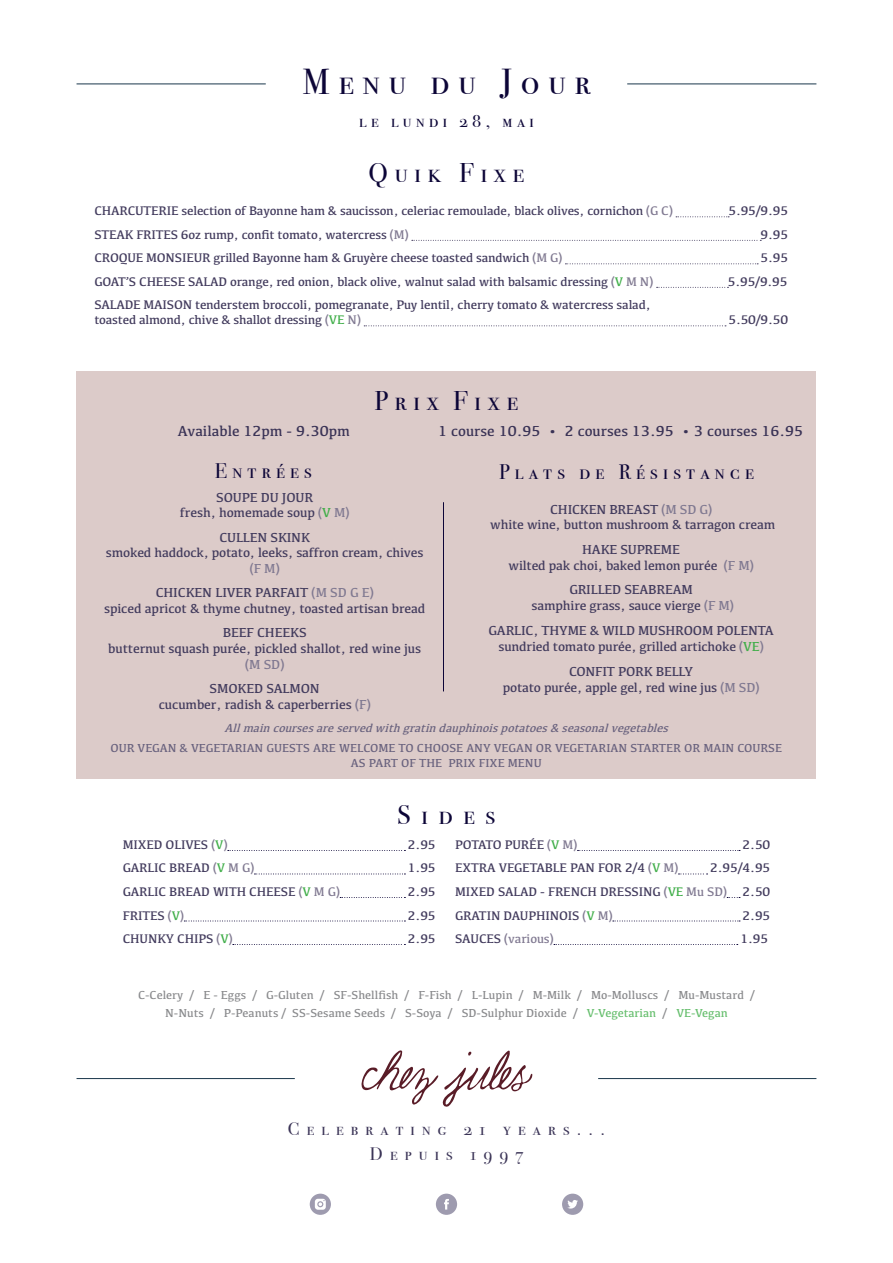
<style>
.page{position:relative;width:893px;height:1263px;background:#fff}
.page>*{position:absolute;margin:0;border:0;box-sizing:border-box;transform-origin:0 0}
.t1{font:36px "Bodoni Svty Two SCITCTT";letter-spacing:.25em;color:#0c0537}
.t2{font:27px "Bodoni Svty Two SCITCTT";letter-spacing:.25em;color:#0c0537}
.t3{font:21px "Bodoni Svty Two SCITCTT";letter-spacing:.25em;color:#0c0537}
.t4{font:18px "Bodoni Svty Two SCITCTT";letter-spacing:.4em;color:#3a3356}
.t5{font:18px "Bodoni Svty Two SCITCTT";letter-spacing:.25em;color:#0c0537}
.t6{font:15px "Kefa";color:#3a3356}
.t7{font:13.5px/15.8px "Kefa";letter-spacing:-.015em;color:#423b5d;text-align:center}
.t8{font:12.9px/15px "Kefa";letter-spacing:-.015em;color:#423b5d}
.t9{font:12.9px "Kefa";letter-spacing:-.01em;color:#807991}
.t10{font:12px/18px "Kefa";color:#6c6d70;text-align:center}
.t11{font:12px/15px "Kefa";color:#69627e;text-align:center}
.t12{font:italic 12px "Kefa";color:#69627e}
.s1{color:#807991}
.s2{color:#40ae49}
.s3{color:#423b5d}
</style>
<div class="page">
<svg style="left:361px;top:1050px;width:172px;height:57px"></svg>
<hr style="left:598px;top:1078px;width:218px;height:1px;background:#1a374b">
<hr style="left:77px;top:1078px;width:218px;height:1px;background:#1a374b">
<svg style="left:310px;top:1194px;width:21px;height:21px"></svg>
<svg style="left:562px;top:1194px;width:21px;height:21px"></svg>
<svg style="left:436px;top:1194px;width:21px;height:21px"></svg>
<hr style="left:627px;top:84px;width:189px;height:1px;background:#1a374b">
<hr style="left:77px;top:84px;width:189px;height:1px;background:#1a374b">
<svg style="left:676px;top:216px;width:53px;height:1px"></svg>
<svg style="left:412px;top:240px;width:349px;height:1px"></svg>
<svg style="left:565px;top:263px;width:193px;height:1px"></svg>
<svg style="left:657px;top:287px;width:71px;height:1px"></svg>
<svg style="left:364px;top:325px;width:362px;height:1px"></svg>
<div style="left:76px;top:371px;width:740px;height:408px;background:#dccbc9"></div>
<hr style="left:443px;top:502px;width:1px;height:189px;background:#0c0537">
<svg style="left:228px;top:850px;width:177px;height:1px"></svg>
<svg style="left:254px;top:873px;width:151px;height:1px"></svg>
<svg style="left:340px;top:897px;width:65px;height:1px"></svg>
<svg style="left:184px;top:921px;width:221px;height:1px"></svg>
<svg style="left:233px;top:944px;width:172px;height:1px"></svg>
<svg style="left:577px;top:850px;width:163px;height:1px"></svg>
<svg style="left:678px;top:873px;width:30px;height:1px"></svg>
<svg style="left:727px;top:897px;width:13px;height:1px"></svg>
<svg style="left:613px;top:921px;width:127px;height:1px"></svg>
<svg style="left:554px;top:944px;width:184px;height:1px"></svg>
<p class="t1" style="left:303px;top:60px;width:289px">Menu du Jour</p>
<p class="t5" style="left:359px;top:110px;width:176px">le lundi 28, mai</p>
<p class="t2" style="left:368px;top:157px;width:157px">Quik Fixe</p>
<p class="t8" style="left:94px;top:203px;width:580px">CHARCUTERIE selection of Bayonne ham &amp; saucisson, celeriac remoulade, black olives, cornichon <span class="s1">(G C)</span></p>
<p class="t8" style="left:728px;top:203px;width:61px">5.95/9.95</p>
<p class="t8" style="left:94px;top:227px;width:316px">STEAK FRITES 6oz rump, confit tomato, watercress <span class="s1">(M)</span></p>
<p class="t8" style="left:761px;top:227px;width:29px">9.95</p>
<p class="t8" style="left:94px;top:250px;width:469px">CROQUE MONSIEUR grilled Bayonne ham &amp; Gruyère cheese toasted sandwich <span class="s1">(M G)</span></p>
<p class="t8" style="left:761px;top:250px;width:29px">5.95</p>
<p class="t8" style="left:94px;top:274px;width:560px">GOAT’S CHEESE SALAD orange, red onion, black olive, walnut salad with balsamic dressing <span class="s1">(</span><span class="s2">V</span> <span class="s1">M N)</span></p>
<p class="t8" style="left:728px;top:274px;width:61px">5.95/9.95</p>
<p class="t8" style="left:94px;top:297px;width:558px">SALADE MAISON tenderstem broccoli, pomegranate, Puy lentil, cherry tomato &amp; watercress salad, toasted almond, chive &amp; shallot dressing <span class="s1">(</span><span class="s2">VE</span> <span class="s1">N)</span></p>
<p class="t8" style="left:728px;top:312px;width:61px">5.50/9.50</p>
<p class="t2" style="left:375px;top:385px;width:145px">Prix Fixe</p>
<p class="t6" style="left:178px;top:421px;width:174px">Available 12pm - 9.30pm</p>
<p class="t6" style="left:438px;top:421px;width:366px">1 course 10.95 • 2 courses 13.95 • 3 courses 16.95</p>
<p class="t3" style="left:215px;top:458px;width:98px">Entrées</p>
<p class="t3" style="left:499px;top:459px;width:256px">Plats de Résistance</p>
<p class="t7" style="left:180px;top:489px;width:171px">SOUPE DU JOUR<br>fresh, homemade soup <span class="s1">(</span><span class="s2">V</span> <span class="s1">M)</span></p>
<p class="t7" style="left:106px;top:529px;width:319px">CULLEN SKINK<br>smoked haddock, potato, leeks, saffron cream, chives <span class="s1">(F M)</span></p>
<p class="t7" style="left:104px;top:585px;width:323px">CHICKEN LIVER PARFAIT <span class="s1">(M SD G E)<br></span>spiced apricot &amp; thyme chutney, toasted artisan bread</p>
<p class="t7" style="left:108px;top:625px;width:314px">BEEF CHEEKS<br>butternut squash purée, pickled shallot, red wine jus <span class="s1">(M SD)</span></p>
<p class="t7" style="left:159px;top:680px;width:213px">SMOKED SALMON<br>cucumber, radish &amp; caperberries <span class="s1">(F)</span></p>
<p class="t7" style="left:490px;top:501px;width:287px">CHICKEN BREAST <span class="s1">(M SD G)<br></span>white wine, button mushroom &amp; tarragon cream</p>
<p class="t7" style="left:508px;top:542px;width:247px">HAKE SUPREME<br>wilted pak choi, baked lemon purée <span class="s1">(F M)</span></p>
<p class="t7" style="left:532px;top:582px;width:204px">GRILLED SEABREAM<br>samphire grass, sauce vierge <span class="s1">(F M)</span></p>
<p class="t7" style="left:489px;top:622px;width:287px">GARLIC, THYME &amp; WILD MUSHROOM POLENTA sundried tomato purée, grilled artichoke <span class="s1">(</span><span class="s2">VE</span><span class="s1">)</span></p>
<p class="t7" style="left:503px;top:663px;width:258px">CONFIT PORK BELLY<br>potato purée, apple gel, red wine jus <span class="s1">(M SD)</span></p>
<p class="t12" style="left:225px;top:721px;width:449px">Allmaincoursesareservedwithgratindauphinoispotatoes&amp; seasonalvegetables</p>
<p class="t11" style="left:110px;top:740px;width:673px">OUR VEGAN &amp; VEGETARIAN GUESTS ARE WELCOME TO CHOOSE ANY VEGAN OR VEGETARIAN STARTER OR MAIN COURSE<br>AS PART OF THE PRIX FIXE MENU</p>
<p class="t2" style="left:397px;top:798px;width:100px">Sides</p>
<p class="t8" style="left:123px;top:837px;width:106px">MIXED OLIVES <span class="s1">(</span><span class="s2">V</span><span class="s1">)</span></p>
<p class="t8" style="left:408px;top:837px;width:29px">2.95</p>
<p class="t8" style="left:123px;top:860px;width:133px">GARLIC BREAD <span class="s1">(</span><span class="s2">V</span> <span class="s1">M G)</span></p>
<p class="t8" style="left:408px;top:860px;width:29px">1.95</p>
<p class="t8" style="left:123px;top:884px;width:219px">GARLIC BREAD WITH CHEESE <span class="s1">(</span><span class="s2">V</span> <span class="s1">M G)</span></p>
<p class="t8" style="left:408px;top:884px;width:29px">2.95</p>
<p class="t8" style="left:123px;top:907px;width:63px">FRITES <span class="s1">(</span><span class="s2">V</span><span class="s1">)</span></p>
<p class="t8" style="left:408px;top:907px;width:29px">2.95</p>
<p class="t8" style="left:123px;top:931px;width:111px">CHUNKY CHIPS <span class="s1">(</span><span class="s2">V</span><span class="s1">)</span></p>
<p class="t8" style="left:408px;top:931px;width:29px">2.95</p>
<p class="t8" style="left:455px;top:837px;width:124px">POTATO PURÉE <span class="s1">(</span><span class="s2">V</span> <span class="s1">M)</span></p>
<p class="t8" style="left:743px;top:837px;width:29px">2.50</p>
<p class="t8" style="left:455px;top:860px;width:225px">EXTRA VEGETABLE PAN FOR 2/4 <span class="s1">(</span><span class="s2">V</span> <span class="s1">M)</span></p>
<p class="t8" style="left:710px;top:860px;width:62px">2.95/4.95</p>
<p class="t8" style="left:455px;top:884px;width:317px">MIXED SALAD - FRENCH DRESSING <span class="s1">(</span><span class="s2">VE</span> <span class="s1">Mu SD)</span> 2.50</p>
<p class="t8" style="left:455px;top:907px;width:159px">GRATIN DAUPHINOIS <span class="s1">(</span><span class="s2">V</span> <span class="s1">M)</span></p>
<p class="t8" style="left:743px;top:907px;width:29px">2.95</p>
<p class="t9" style="left:455px;top:931px;width:100px"><span class="s3">SAUCES</span> (various)</p>
<p class="t8" style="left:740px;top:931px;width:29px">1.95</p>
<p class="t10" style="left:138px;top:986px;width:618px">C-Celery / E - Eggs / G-Gluten / SF-Shellfish / F-Fish / L-Lupin / M-Milk / Mo-Molluscs / Mu-Mustard /<br>N-Nuts / P-Peanuts / SS-Sesame Seeds / S-Soya / SD-Sulphur Dioxide / <span class="s2">V-Vegetarian</span> / <span class="s2">VE-Vegan</span></p>
<p class="t4" style="left:288px;top:1118px;width:319px">Celebrating 21 years...</p>
<p class="t4" style="left:370px;top:1143px;width:155px">Depuis 1997</p>
</div>
